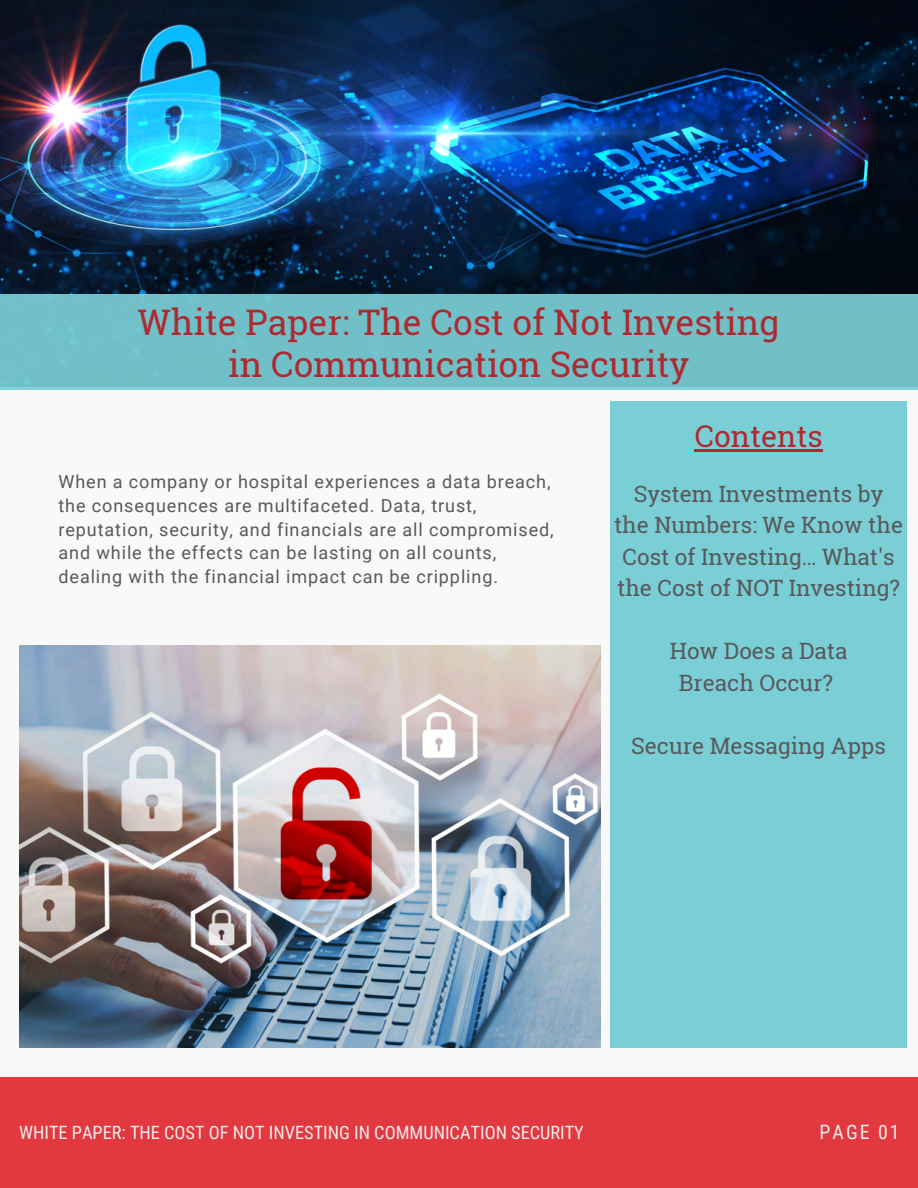
<style>
.page{position:relative;width:918px;height:1188px;background:#f9f9f9}
.page>*{position:absolute;margin:0;border:0;box-sizing:border-box;transform-origin:0 0}
.t1{font:35.25px "Roboto Slab";color:#ad2b30}
.t2{font:30px "Roboto Slab";color:#ad2b30}
.t3{font:22.5px/31.5px "Roboto Slab";color:#58595b}
.t4{font:19.8px "Roboto Condensed";letter-spacing:.1em;color:#ededed}
.t5{font:18.3px "Roboto Condensed";color:#ededed}
.t6{font:18px/23.7px "Roboto";letter-spacing:.05em;color:#58595b}
</style>
<div class="page">
<img style="left:0;top:0;width:918px;height:295px">
<img style="left:19px;top:645px;width:582px;height:403px">
<div style="left:0;top:295px;width:918px;height:95px;background:#71bfc7"></div>
<div style="left:610px;top:401px;width:297px;height:647px;background:#7aced6"></div>
<div style="left:0;top:1078px;width:918px;height:110px;background:#e2383f"></div>
<hr style="left:695px;top:449px;width:128px;height:2px;background:#ad2b30">
<p class="t1" style="left:138px;top:298px;width:643px">White Paper: The Cost of Not Investing</p>
<p class="t1" style="left:228px;top:340px;width:463px">in Communication Security</p>
<p class="t6" style="left:59px;top:470px;width:497px">When a company or hospital experiences a data breach, the consequences are multifaceted. Data, trust, reputation, security, and financials are all compromised, and while the effects can be lasting on all counts, dealing with the financial impact can be crippling.</p>
<p class="t2" style="left:695px;top:415px;width:130px">Contents</p>
<p class="t3" style="left:634px;top:477px;width:251px">System Investments by</p>
<p class="t3" style="left:614px;top:509px;width:291px">the Numbers: We Know the<br>Cost of Investing… What's the Cost of NOT Investing?</p>
<p class="t3" style="left:670px;top:635px;width:179px">How Does a Data</p>
<p class="t3" style="left:679px;top:666px;width:156px">Breach Occur?</p>
<p class="t3" style="left:631px;top:729px;width:256px">Secure Messaging Apps</p>
<p class="t5" style="left:19px;top:1122px;width:566px">WHITE PAPER: THE COST OF NOT INVESTING IN COMMUNICATION SECURITY</p>
<p class="t4" style="left:820px;top:1121px;width:81px">PAGE 01</p>
</div>
